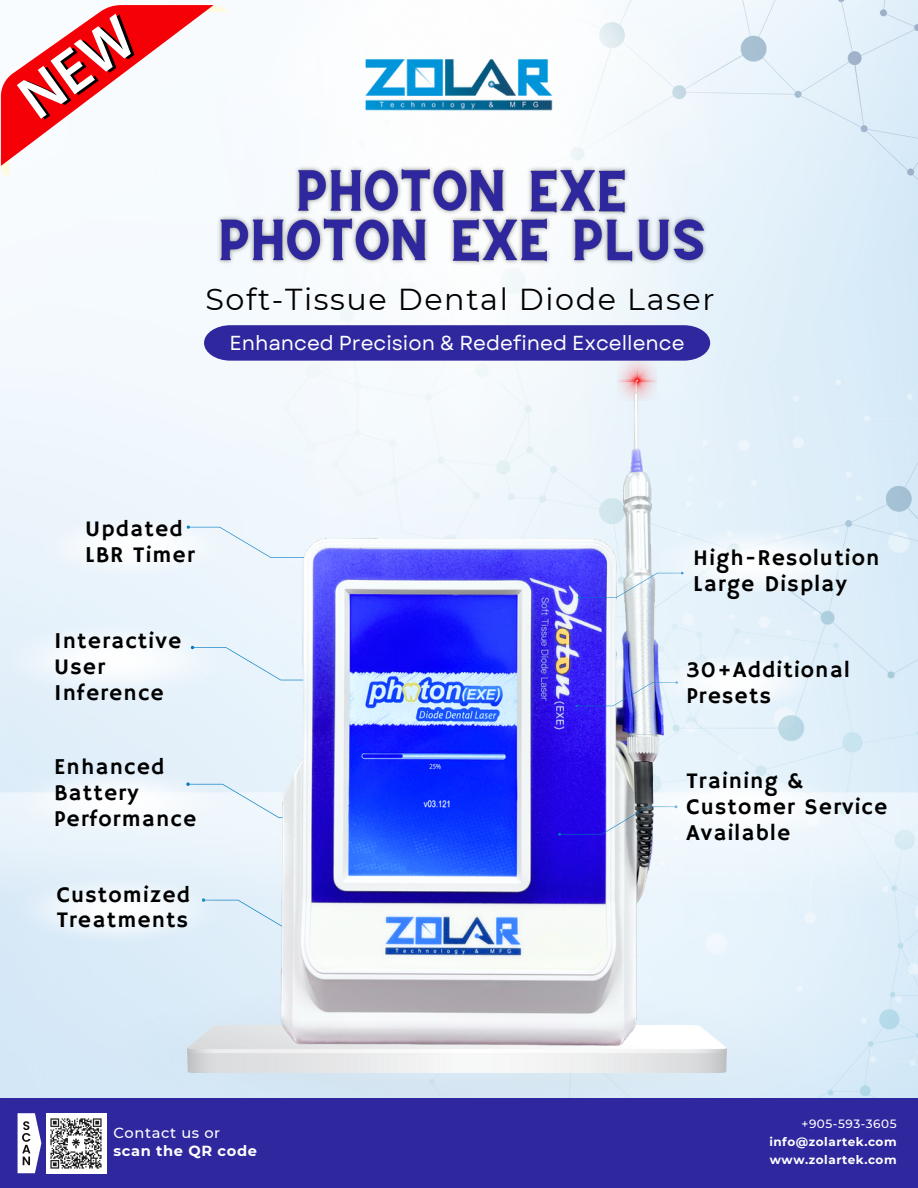
<style>
.page{position:relative;width:918px;height:1188px;background:#fff}
.page>*{position:absolute;margin:0;border:0;box-sizing:border-box;transform-origin:0 0}
.t1{font:30.3px "Montserrat";letter-spacing:.055em;color:#000}
.t2{font:22.65px/25.8px "Hammersmith One";letter-spacing:.055em;color:#000}
.t3{font:20.25px "Garet";color:#fff}
.t4{font:700 14.55px "Montserrat";letter-spacing:.045em;color:#fff}
.t5{font:500 14.55px "Montserrat";letter-spacing:.045em;color:#fff}
.t6{font:700 12px "Montserrat";letter-spacing:.045em;color:#fff}
.t7{font:500 12px "Montserrat";letter-spacing:.045em;color:#fff}
</style>
<div class="page">
<img style="left:0;top:0;width:918px;height:1098px">
<div style="left:0;top:793px;width:918px;height:133px;background:#e9f4fb"></div>
<img style="left:142px;top:0;width:645px;height:652px">
<img style="left:188px;top:1026px;width:539px;height:46px">
<img style="left:366px;top:58px;width:186px;height:54px">
<svg style="left:33px;top:515px;width:247px;height:65px"></svg>
<svg style="left:0;top:621px;width:280px;height:77px"></svg>
<svg style="left:6px;top:765px;width:274px;height:59px"></svg>
<div style="left:0;top:1098px;width:918px;height:90px;background:#2f279e"></div>
<div style="left:46px;top:1113px;width:60px;height:60px;background:#fff"></div>
<img style="left:51px;top:1118px;width:50px;height:51px">
<svg style="left:18px;top:1113px;width:23px;height:60px"></svg>
<svg style="left:204px;top:325px;width:506px;height:36px;background:#362ea1"></svg>
<svg style="left:0;top:5px;width:228px;height:172px"></svg>
<img style="left:617px;top:361px;width:39px;height:19px">
<img style="left:280px;top:380px;width:383px;height:668px">
<svg style="left:578px;top:526px;width:297px;height:73px"></svg>
<svg style="left:576px;top:652px;width:250px;height:59px"></svg>
<img style="left:211px;top:145px;width:501px;height:131px">
<svg style="left:558px;top:770px;width:296px;height:72px"></svg>
<svg style="left:6px;top:874px;width:342px;height:72px"></svg>
<p class="t1" style="left:205px;top:281px;width:511px">Soft-Tissue Dental Diode Laser</p>
<p class="t3" style="left:230px;top:328px;width:457px">Enhanced Precision &amp; Redefined Excellence</p>
<p class="t2" style="left:85px;top:517px;width:111px">Updated<br>LBR Timer</p>
<p class="t2" style="left:54px;top:629px;width:129px">Interactive<br>User<br>Inference</p>
<p class="t2" style="left:54px;top:755px;width:144px">Enhanced<br>Battery<br>Performance</p>
<p class="t2" style="left:57px;top:882px;width:135px">Customized<br>Treatments</p>
<p class="t2" style="left:693px;top:546px;width:188px">High-Resolution<br>Large Display</p>
<p class="t2" style="left:686px;top:658px;width:165px">30+Additional<br>Presets</p>
<p class="t2" style="left:686px;top:769px;width:202px">Training &amp;<br>Customer Service<br>Available</p>
<p class="t5" style="left:113px;top:1124px;width:108px">Contact us or</p>
<p class="t4" style="left:113px;top:1142px;width:145px">scan the QR code</p>
<p class="t7" style="left:801px;top:1117px;width:97px">+905-593-3605</p>
<p class="t6" style="left:769px;top:1135px;width:129px">info@zolartek.com</p>
<p class="t6" style="left:770px;top:1153px;width:128px">www.zolartek.com</p>
</div>
